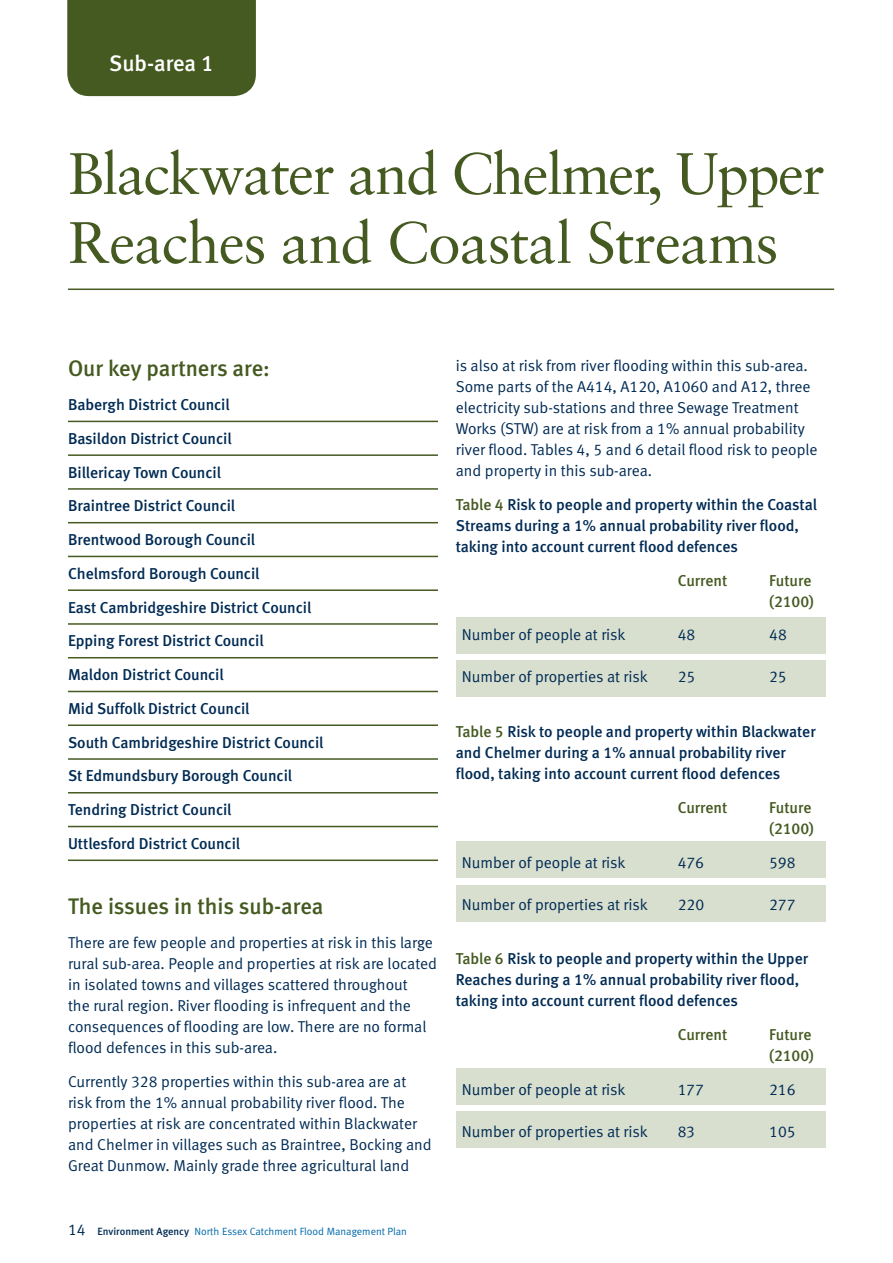
<style>
.page{position:relative;width:893px;height:1263px;background:#fff}
.page>*{position:absolute;margin:0;border:0;box-sizing:border-box;transform-origin:0 0}
.t1{font:58.5px/69px "EA Sabon";letter-spacing:-.03em;color:#455a21}
.t2{font:500 22.5px "EA Meta";color:#455a21}
.t3{font:500 22.5px "EA Meta";letter-spacing:-.005em;color:#fff}
.t4{font:15.75px/21px "EA Meta Normal";color:#002b54}
.t5{font:500 15.75px/33.8px "EA Meta";color:#002b54}
.t6{font:500 15.75px/21px "EA Meta";color:#455a21}
.t7{font:10.5px "EA Meta Normal";color:#0069aa}
.s1{color:#455a21}
.s2{font-size:15.75px;color:#002b54}
.s3{font-family:"EA Meta";font-weight:500;color:#002b54}
</style>
<div class="page">
<div style="left:456px;top:1068px;width:370px;height:37px;background:#d8dfcf"></div>
<div style="left:456px;top:1111px;width:370px;height:37px;background:#d8dfcf"></div>
<div style="left:456px;top:841px;width:370px;height:37px;background:#d8dfcf"></div>
<div style="left:456px;top:885px;width:370px;height:37px;background:#d8dfcf"></div>
<div style="left:456px;top:617px;width:370px;height:36px;background:#d8dfcf"></div>
<div style="left:456px;top:660px;width:370px;height:37px;background:#d8dfcf"></div>
<div style="left:67px;top:0;width:189px;height:97px;background:#455a21"></div>
<hr style="left:68px;top:288px;width:766px;height:2px;background:#455a21">
<hr style="left:68px;top:421px;width:370px;height:1px;background:#455a21">
<hr style="left:68px;top:454px;width:370px;height:2px;background:#455a21">
<hr style="left:68px;top:488px;width:370px;height:2px;background:#455a21">
<hr style="left:68px;top:522px;width:370px;height:1px;background:#455a21">
<hr style="left:68px;top:556px;width:370px;height:1px;background:#455a21">
<hr style="left:68px;top:589px;width:370px;height:2px;background:#455a21">
<hr style="left:68px;top:623px;width:370px;height:2px;background:#455a21">
<hr style="left:68px;top:657px;width:370px;height:1px;background:#455a21">
<hr style="left:68px;top:691px;width:370px;height:1px;background:#455a21">
<hr style="left:68px;top:724px;width:370px;height:2px;background:#455a21">
<hr style="left:68px;top:758px;width:370px;height:2px;background:#455a21">
<hr style="left:68px;top:792px;width:370px;height:1px;background:#455a21">
<hr style="left:68px;top:826px;width:370px;height:1px;background:#455a21">
<hr style="left:68px;top:859px;width:370px;height:2px;background:#455a21">
<h2 class="t3" style="left:109px;top:50px;width:106px">Sub-area 1</h2>
<h1 class="t1" style="left:68px;top:139px;width:758px">Blackwater and Chelmer, Upper<br>Reaches and Coastal Streams</h1>
<h2 class="t2" style="left:68px;top:355px;width:203px">Our key partners are:</h2>
<p class="t5" style="left:68px;top:388px;width:257px">Babergh District Council<br>Basildon District Council<br>Billericay Town Council<br>Braintree District Council<br>Brentwood Borough Council<br>Chelmsford Borough Council<br>East Cambridgeshire District Council<br>Epping Forest District Council<br>Maldon District Council<br>Mid Suffolk District Council<br>South Cambridgeshire District Council<br>St Edmundsbury Borough Council<br>Tendring District Council<br>Uttlesford District Council</p>
<h2 class="t2" style="left:68px;top:893px;width:257px">The issues in this sub-area</h2>
<p class="t4" style="left:68px;top:932px;width:371px">There are few people and properties at risk in this large rural sub-area. People and properties at risk are located in isolated towns and villages scattered throughout<br>the rural region. River flooding is infrequent and the consequences of flooding are low. There are no formal flood defences in this sub-area.</p>
<p class="t4" style="left:68px;top:1070px;width:365px">Currently 328 properties within this sub-area are at risk from the 1% annual probability river flood. The properties at risk are concentrated within Blackwater and Chelmer in villages such as Braintree, Bocking and Great Dunmow. Mainly grade three agricultural land</p>
<p class="t4" style="left:456px;top:355px;width:363px">is also at risk from river flooding within this sub-area.<br>Some parts of the A414, A120, A1060 and A12, three electricity sub-stations and three Sewage Treatment Works (STW) are at risk from a 1% annual probability river flood. Tables 4, 5 and 6 detail flood risk to people and property in this sub-area.</p>
<p class="t5" style="left:456px;top:494px;width:363px;line-height:21px"><span class="s1">Table 4</span> Risk to people and property within the Coastal<br>Streams during a 1% annual probability river flood, taking into account current flood defences</p>
<p class="t6" style="left:678px;top:569px;width:51px">Current</p>
<p class="t6" style="left:769px;top:569px;width:46px">Future (2100)</p>
<p class="t4" style="left:462px;top:624px;width:165px">Number of people at risk</p>
<p class="t4" style="left:678px;top:624px;width:19px">48</p>
<p class="t4" style="left:769px;top:624px;width:19px">48</p>
<p class="t4" style="left:462px;top:666px;width:188px">Number of properties at risk</p>
<p class="t4" style="left:678px;top:666px;width:19px">25</p>
<p class="t4" style="left:769px;top:666px;width:19px">25</p>
<p class="t5" style="left:456px;top:721px;width:361px;line-height:21px"><span class="s1">Table 5</span> Risk to people and property within Blackwater and Chelmer during a 1% annual probability river flood, taking into account current flood defences</p>
<p class="t6" style="left:678px;top:797px;width:51px">Current</p>
<p class="t6" style="left:769px;top:797px;width:46px">Future (2100)</p>
<p class="t4" style="left:462px;top:851px;width:165px">Number of people at risk</p>
<p class="t4" style="left:678px;top:851px;width:28px">476</p>
<p class="t4" style="left:769px;top:851px;width:28px">598</p>
<p class="t4" style="left:462px;top:893px;width:188px">Number of properties at risk</p>
<p class="t4" style="left:678px;top:893px;width:28px">220</p>
<p class="t4" style="left:769px;top:893px;width:28px">277</p>
<p class="t5" style="left:456px;top:948px;width:354px;line-height:21px"><span class="s1">Table 6</span> Risk to people and property within the Upper<br>Reaches during a 1% annual probability river flood, taking into account current flood defences</p>
<p class="t6" style="left:678px;top:1024px;width:51px">Current</p>
<p class="t6" style="left:769px;top:1024px;width:46px">Future (2100)</p>
<p class="t4" style="left:462px;top:1079px;width:165px">Number of people at risk</p>
<p class="t4" style="left:678px;top:1079px;width:28px">177</p>
<p class="t4" style="left:769px;top:1079px;width:28px">216</p>
<p class="t4" style="left:462px;top:1121px;width:188px">Number of properties at risk</p>
<p class="t4" style="left:678px;top:1121px;width:19px">83</p>
<p class="t4" style="left:769px;top:1121px;width:28px">105</p>
<p class="t7" style="left:68px;top:1225px;width:340px"><span class="s2">14</span> <span class="s3">Environment Agency</span> North Essex Catchment Flood Management Plan</p>
</div>
